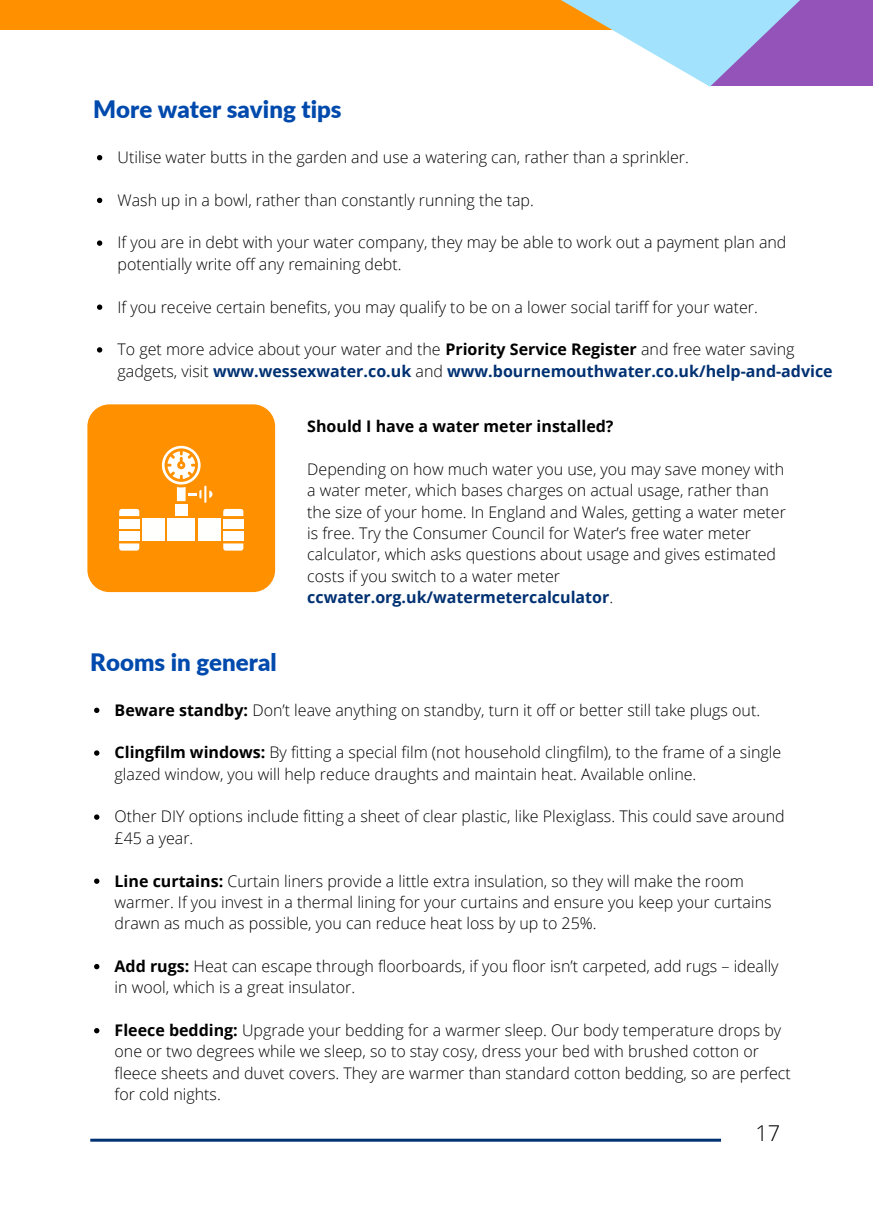
<style>
.page{position:relative;width:873px;height:1224px;background:#fff}
.page>*{position:absolute;margin:0;border:0;box-sizing:border-box;transform-origin:0 0}
.t1{font:900 24px "Lato";color:#004aad}
.t2{font:300 21.8px "Open Sans";color:#000}
.t3{font:300 16px/21.4px "Open Sans";color:#000}
.t4{font:700 16px "Open Sans";color:#000}
.s1{font-weight:700}
.s2{font-weight:700;color:#003172}
</style>
<div class="page">
<hr style="left:90px;top:1139px;width:631px;height:3px;background:#003172">
<div style="left:0;top:0;width:683px;height:30px;background:#ff9100"></div>
<svg style="left:561px;top:0;width:150px;height:87px"></svg>
<svg style="left:710px;top:0;width:163px;height:86px;background:#977acb"></svg>
<svg style="left:97px;top:155px;width:5px;height:5px"></svg>
<svg style="left:97px;top:198px;width:5px;height:5px"></svg>
<svg style="left:97px;top:240px;width:5px;height:6px"></svg>
<svg style="left:97px;top:305px;width:5px;height:5px"></svg>
<svg style="left:97px;top:347px;width:5px;height:6px"></svg>
<svg style="left:94px;top:708px;width:5px;height:5px"></svg>
<svg style="left:94px;top:750px;width:5px;height:6px"></svg>
<svg style="left:94px;top:814px;width:5px;height:6px"></svg>
<svg style="left:94px;top:879px;width:5px;height:5px"></svg>
<svg style="left:94px;top:964px;width:5px;height:5px"></svg>
<svg style="left:94px;top:1028px;width:5px;height:5px"></svg>
<div style="left:87px;top:404px;width:188px;height:188px;background:#ff9100;border-radius:22px"></div>
<svg style="left:223px;top:543px;width:20px;height:8px"></svg>
<div style="left:223px;top:531px;width:20px;height:10px;background:#fffffe"></div>
<div style="left:223px;top:519px;width:20px;height:9px;background:#fffffe"></div>
<svg style="left:223px;top:509px;width:20px;height:7px"></svg>
<div style="left:198px;top:519px;width:22px;height:22px;background:#fffffe"></div>
<div style="left:168px;top:519px;width:27px;height:22px;background:#fffffe"></div>
<div style="left:175px;top:504px;width:12px;height:12px;background:#fffffe"></div>
<svg style="left:162px;top:446px;width:50px;height:57px"></svg>
<div style="left:142px;top:519px;width:23px;height:22px;background:#fffffe"></div>
<svg style="left:119px;top:543px;width:20px;height:8px"></svg>
<svg style="left:119px;top:509px;width:20px;height:7px"></svg>
<div style="left:119px;top:531px;width:20px;height:10px;background:#fffffe"></div>
<div style="left:119px;top:519px;width:20px;height:9px;background:#fffffe"></div>
<h1 class="t1" style="left:93px;top:94px;width:250px">More water saving tips</h1>
<p class="t3" style="left:118px;top:146px;width:573px">Utilise water butts in the garden and use a watering can, rather than a sprinkler.</p>
<p class="t3" style="left:118px;top:189px;width:418px">Wash up in a bowl, rather than constantly running the tap.</p>
<p class="t3" style="left:118px;top:232px;width:670px">If you are in debt with your water company, they may be able to work out a payment plan and potentially write off any remaining debt.</p>
<p class="t3" style="left:118px;top:296px;width:642px">If you receive certain benefits, you may qualify to be on a lower social tariff for your water.</p>
<p class="t3" style="left:118px;top:338px;width:717px">To get more advice about your water and the <span class="s1">Priority Service Register</span> and free water saving gadgets, visit <span class="s2">www.wessexwater.co.uk</span> and <span class="s2">www.bournemouthwater.co.uk/help-and-advice</span></p>
<p class="t4" style="left:307px;top:415px;width:308px">Should I have a water meter installed?</p>
<p class="t3" style="left:307px;top:458px;width:480px">Depending on how much water you use, you may save money with a water meter, which bases charges on actual usage, rather than the size of your home. In England and Wales, getting a water meter is free. Try the Consumer Council for Water’s free water meter calculator, which asks questions about usage and gives estimated costs if you switch to a water meter <span class="s2">ccwater.org.uk/watermetercalculator</span>.</p>
<h1 class="t1" style="left:90px;top:647px;width:188px">Rooms in general</h1>
<p class="t3" style="left:115px;top:699px;width:647px"><span class="s1">Beware standby:</span> Don’t leave anything on standby, turn it off or better still take plugs out.</p>
<p class="t3" style="left:115px;top:741px;width:668px"><span class="s1">Clingfilm windows:</span> By fitting a special film (not household clingfilm), to the frame of a single glazed window, you will help reduce draughts and maintain heat. Available online.</p>
<p class="t3" style="left:115px;top:806px;width:672px">Other DIY options include fitting a sheet of clear plastic, like Plexiglass. This could save around £45 a year.</p>
<p class="t3" style="left:115px;top:870px;width:659px"><span class="s1">Line curtains:</span> Curtain liners provide a little extra insulation, so they will make the room warmer. If you invest in a thermal lining for your curtains and ensure you keep your curtains drawn as much as possible, you can reduce heat loss by up to 25%.</p>
<p class="t3" style="left:115px;top:955px;width:666px"><span class="s1">Add rugs:</span> Heat can escape through floorboards, if you floor isn’t carpeted, add rugs – ideally in wool, which is a great insulator.</p>
<p class="t3" style="left:115px;top:1019px;width:678px"><span class="s1">Fleece bedding:</span> Upgrade your bedding for a warmer sleep. Our body temperature drops by one or two degrees while we sleep, so to stay cosy, dress your bed with brushed cotton or fleece sheets and duvet covers. They are warmer than standard cotton bedding, so are perfect for cold nights.</p>
<h2 class="t2" style="left:755px;top:1118px;width:26px">17</h2>
</div>
